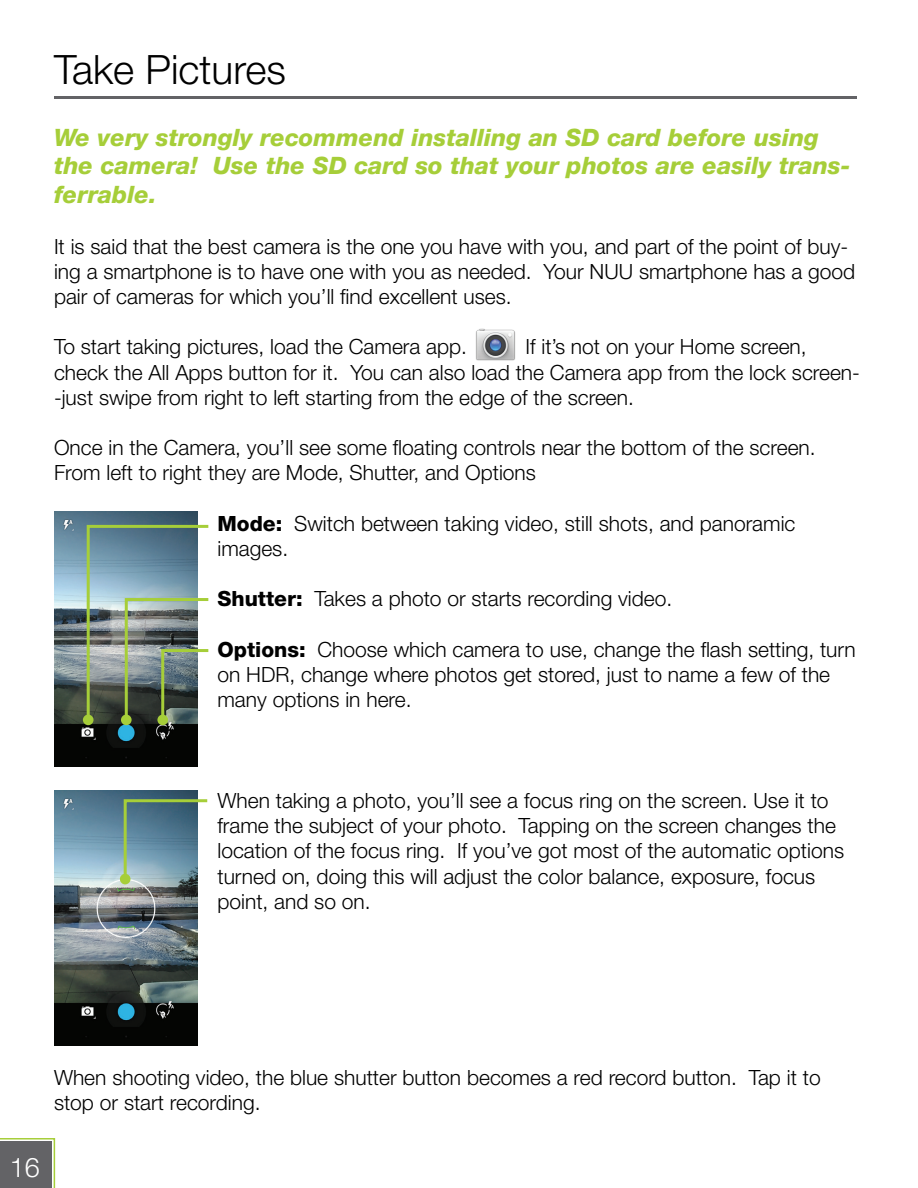
<style>
.page{position:relative;width:918px;height:1188px;background:#fff}
.page>*{position:absolute;margin:0;border:0;box-sizing:border-box;transform-origin:0 0}
.t1{font:300 40.5px "Helvetica Neue LT Std";color:#000}
.t2{font:300 27px "Helvetica Neue LT Std";color:#fff}
.t3{font:italic 800 24px/28.8px "Helvetica Neue LT Std";color:#a6ce39}
.t4{font:300 21px/25.2px "Helvetica Neue LT Std";color:#000}
.s1{font-weight:800}
</style>
<div class="page">
<svg style="left:0;top:1138px;width:55px;height:50px;background:#6f716c"></svg>
<hr style="left:54px;top:96px;width:802px;height:3px;background:#636366">
<img style="left:475px;top:328px;width:41px;height:33px">
<img style="left:54px;top:511px;width:144px;height:255px">
<img style="left:54px;top:790px;width:144px;height:255px">
<div style="left:83px;top:715px;width:11px;height:10px;background:#a6ce39;border-radius:50%"></div>
<div style="left:121px;top:715px;width:11px;height:10px;background:#a6ce39;border-radius:50%"></div>
<div style="left:120px;top:874px;width:11px;height:10px;background:#a6ce39;border-radius:50%"></div>
<div style="left:157px;top:715px;width:11px;height:10px;background:#a6ce39;border-radius:50%"></div>
<svg style="left:122px;top:798px;width:86px;height:81px;background:#76989f"></svg>
<svg style="left:85px;top:523px;width:124px;height:200px;background:#7c908a"></svg>
<h1 class="t1" style="left:54px;top:45px;width:233px">Take Pictures</h1>
<p class="t3" style="left:54px;top:122px;width:798px">We very strongly recommend installing an SD card before using the camera! Use the SD card so that your photos are easily trans&shy;ferrable.</p>
<p class="t4" style="left:54px;top:233px;width:803px">It is said that the best camera is the one you have with you, and part of the point of buy&shy;ing a smartphone is to have one with you as needed. Your NUU smartphone has a good pair of cameras for which you’ll find excellent uses.</p>
<p class="t4" style="left:54px;top:334px;width:415px">To start taking pictures, load the Camera app.</p>
<p class="t4" style="left:54px;top:334px;width:808px;text-indent:472px">If it’s not on your Home screen, check the All Apps button for it. You can also load the Camera app from the lock screen--just swipe from right to left starting from the edge of the screen.</p>
<p class="t4" style="left:54px;top:435px;width:763px">Once in the Camera, you’ll see some floating controls near the bottom of the screen.<br>From left to right they are Mode, Shutter, and Options</p>
<p class="t4" style="left:217px;top:510px;width:580px"><span class="s1">Mode:</span> Switch between taking video, still shots, and panoramic images.</p>
<p class="t4" style="left:217px;top:586px;width:456px"><span class="s1">Shutter:</span> Takes a photo or starts recording video.</p>
<p class="t4" style="left:217px;top:636px;width:640px"><span class="s1">Options:</span> Choose which camera to use, change the flash setting, turn on HDR, change where photos get stored, just to name a few of the many options in here.</p>
<p class="t4" style="left:217px;top:787px;width:628px">When taking a photo, you’ll see a focus ring on the screen. Use it to frame the subject of your photo. Tapping on the screen changes the location of the focus ring. If you’ve got most of the automatic options turned on, doing this will adjust the color balance, exposure, focus point, and so on.</p>
<p class="t4" style="left:54px;top:1065px;width:768px">When shooting video, the blue shutter button becomes a red record button. Tap it to stop or start recording.</p>
<p class="t2" style="left:10px;top:1150px;width:32px">16</p>
</div>
